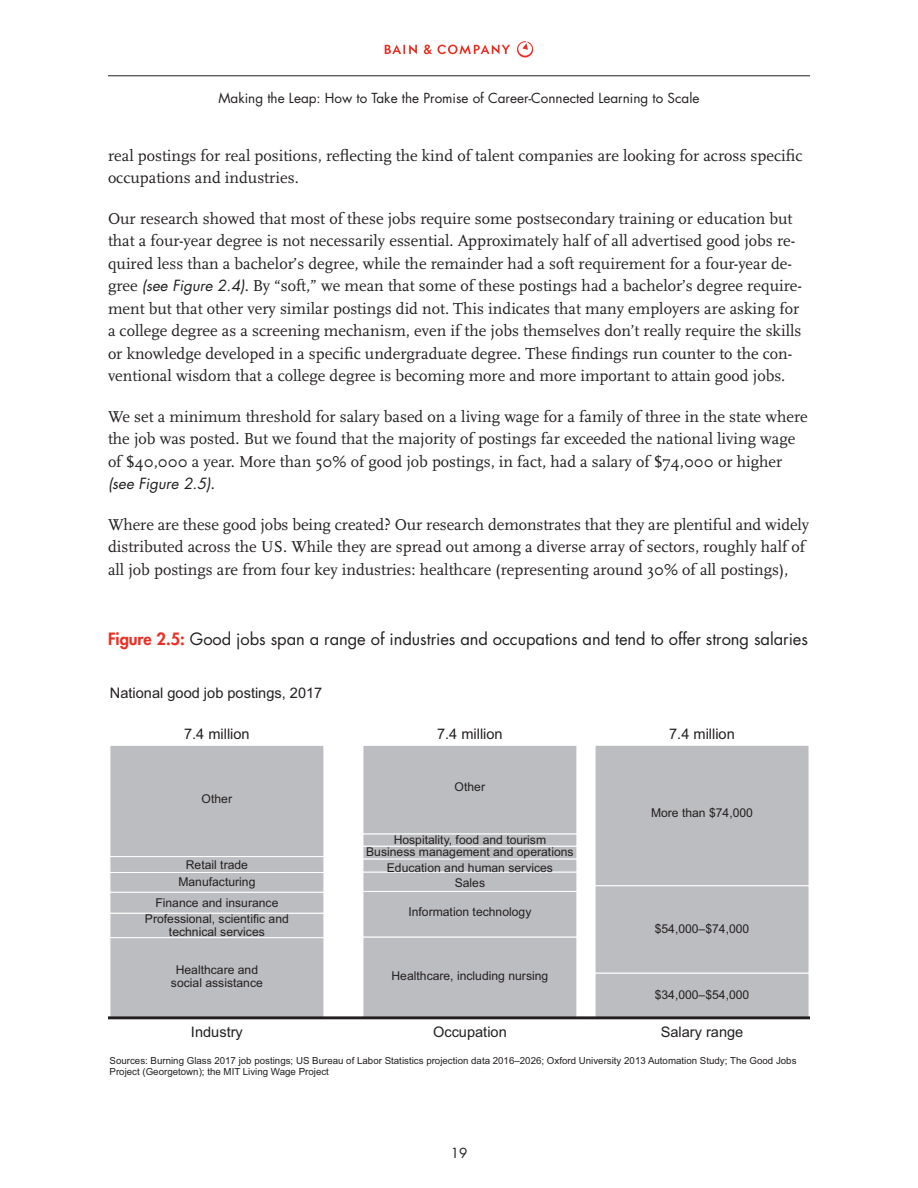
<style>
.page{position:relative;width:918px;height:1188px;background:#fff}
.page>*{position:absolute;margin:0;border:0;box-sizing:border-box;transform-origin:0 0}
.Body_text{font:16.5px/22.5px "Scala";color:#231f20}
.Chart_tagline{font:16.5px "Futura";letter-spacing:-.005em;color:#231f20}
.Body_text-2{font:italic 15px "Futura";color:#231f20}
.t1{font:14.55px "Arial";color:#231f20}
.t2{font:13.5px "Futura";color:#231f20}
.t3{font:12.15px/12.1px "Arial";color:#231f20;text-align:center}
.t4{font:9.75px/11.7px "Arial";color:#231f20}
.s1{font-family:"Futura";font-style:italic;font-size:15px}
.s2{font-family:"Scala";font-style:normal;font-size:16.5px}
.s3{font-weight:800;color:#ee2e22}
</style>
<div class="page">
<hr style="left:108px;top:76px;width:702px;height:1px;background:#231f20">
<svg style="left:385px;top:45px;width:32px;height:9px"></svg>
<svg style="left:424px;top:45px;width:86px;height:9px"></svg>
<svg style="left:517px;top:41px;width:16px;height:17px"></svg>
<div style="left:110px;top:937px;width:214px;height:81px;background:#bcbdc0;border:1px solid #fff"></div>
<div style="left:110px;top:913px;width:214px;height:25px;background:#bcbdc0;border:1px solid #fff"></div>
<div style="left:110px;top:892px;width:214px;height:21px;background:#bcbdc0;border:1px solid #fff"></div>
<div style="left:110px;top:872px;width:214px;height:20px;background:#bcbdc0;border:1px solid #fff"></div>
<div style="left:110px;top:856px;width:214px;height:17px;background:#bcbdc0;border:1px solid #fff"></div>
<div style="left:110px;top:745px;width:214px;height:112px;background:#bcbdc0;border:1px solid #fff"></div>
<div style="left:363px;top:745px;width:214px;height:89px;background:#bcbdc0;border:1px solid #fff"></div>
<div style="left:363px;top:937px;width:214px;height:81px;background:#bcbdc0;border:1px solid #fff"></div>
<div style="left:363px;top:891px;width:214px;height:46px;background:#bcbdc0;border:1px solid #fff"></div>
<div style="left:363px;top:872px;width:214px;height:20px;background:#bcbdc0;border:1px solid #fff"></div>
<div style="left:363px;top:859px;width:214px;height:13px;background:#bcbdc0;border:1px solid #fff"></div>
<div style="left:363px;top:846px;width:214px;height:13px;background:#bcbdc0;border:1px solid #fff"></div>
<div style="left:363px;top:834px;width:214px;height:12px;background:#bcbdc0;border:1px solid #fff"></div>
<div style="left:595px;top:973px;width:214px;height:45px;background:#bcbdc0"></div>
<div style="left:595px;top:973px;width:214px;height:45px;border:1px solid #fff"></div>
<div style="left:595px;top:886px;width:214px;height:87px;background:#bcbdc0"></div>
<div style="left:595px;top:885px;width:214px;height:88px;border:1px solid #fff"></div>
<div style="left:595px;top:745px;width:214px;height:141px;background:#bcbdc0"></div>
<div style="left:595px;top:745px;width:214px;height:141px;border:1px solid #fff"></div>
<hr style="left:109px;top:1016px;width:700px;height:3px;background:#231f20">
<p class="t2" style="left:219px;top:89px;width:482px">Making the Leap: How to Take the Promise of Career-Connected Learning to Scale</p>
<p class="Body_text" style="left:108px;top:144px;width:696px">real postings for real positions, reflecting the kind of talent companies are looking for across specific occupations and industries.</p>
<p class="Body_text" style="left:108px;top:207px;width:696px">Our research showed that most of these jobs require some postsecondary training or education but that a four-year degree is not necessarily essential. Approximately half of all advertised good jobs re&shy;quired less than a bachelor’s degree, while the remainder had a soft requirement for a four-year de&shy;gree <span class="s1">(see Figure 2.4)</span>. By “soft,” we mean that some of these postings had a bachelor’s degree require&shy;ment but that other very similar postings did not. This indicates that many employers are asking for a college degree as a screening mechanism, even if the jobs themselves don’t really require the skills or knowledge developed in a specific undergraduate degree. These findings run counter to the con&shy;ventional wisdom that a college degree is becoming more and more important to attain good jobs.</p>
<p class="Body_text" style="left:108px;top:406px;width:701px">We set a minimum threshold for salary based on a living wage for a family of three in the state where the job was posted. But we found that the majority of postings far exceeded the national living wage of $40,000 a year. More than 50% of good job postings, in fact, had a salary of $74,000 or higher</p>
<p class="Body_text-2" style="left:108px;top:474px;width:108px">(see Figure 2.5)<span class="s2">.</span></p>
<p class="Body_text" style="left:108px;top:514px;width:703px">Where are these good jobs being created? Our research demonstrates that they are plentiful and widely distributed across the US. While they are spread out among a diverse array of sectors, roughly half of all job postings are from four key industries: healthcare (representing around 30% of all postings),</p>
<p class="Chart_tagline" style="left:108px;top:628px;width:702px"><span class="s3">Figure 2.5:</span> Good jobs span a range of industries and occupations and tend to offer strong salaries</p>
<p class="t1" style="left:110px;top:683px;width:214px">National good job postings, 2017</p>
<p class="t1" style="left:184px;top:724px;width:67px">7.4 million</p>
<p class="t3" style="left:202px;top:792px;width:32px">Other</p>
<p class="t3" style="left:186px;top:858px;width:64px">Retail trade</p>
<p class="t3" style="left:178px;top:876px;width:79px">Manufacturing</p>
<p class="t3" style="left:155px;top:896px;width:124px">Finance and insurance</p>
<p class="t3" style="left:145px;top:913px;width:145px">Professional, scientific and technical services</p>
<p class="t3" style="left:171px;top:964px;width:93px">Healthcare and social assistance</p>
<p class="t1" style="left:191px;top:1022px;width:53px">Industry</p>
<p class="t1" style="left:437px;top:724px;width:67px">7.4 million</p>
<p class="t3" style="left:455px;top:781px;width:32px">Other</p>
<p class="t3" style="left:394px;top:833px;width:154px">Hospitality, food and tourism</p>
<p class="t3" style="left:366px;top:846px;width:209px">Business management and operations</p>
<p class="t3" style="left:387px;top:861px;width:168px">Education and human services</p>
<p class="t3" style="left:455px;top:876px;width:32px">Sales</p>
<p class="t3" style="left:408px;top:905px;width:124px">Information technology</p>
<p class="t3" style="left:392px;top:970px;width:158px">Healthcare, including nursing</p>
<p class="t1" style="left:433px;top:1022px;width:75px">Occupation</p>
<p class="t1" style="left:669px;top:724px;width:67px">7.4 million</p>
<p class="t3" style="left:651px;top:807px;width:104px">More than $74,000</p>
<p class="t3" style="left:655px;top:922px;width:96px">$54,000–$74,000</p>
<p class="t3" style="left:655px;top:988px;width:96px">$34,000–$54,000</p>
<p class="t1" style="left:661px;top:1022px;width:84px">Salary range</p>
<p class="t4" style="left:110px;top:1054px;width:689px">Sources: Burning Glass 2017 job postings; US Bureau of Labor Statistics projection data 2016–2026; Oxford University 2013 Automation Study; The Good Jobs<br>Project (Georgetown); the MIT Living Wage Project</p>
<p class="t2" style="left:451px;top:1144px;width:18px">19</p>
</div>
